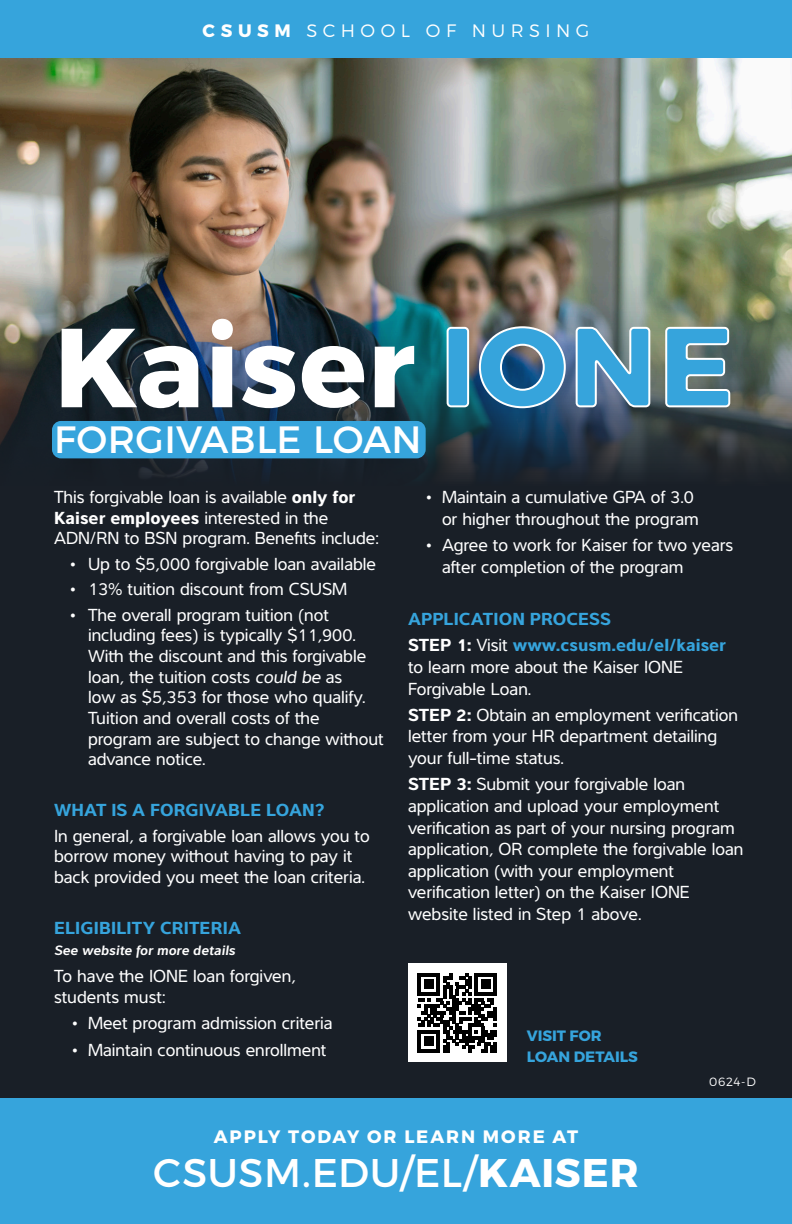
<style>
.page{position:relative;width:792px;height:1224px;background:#fff}
.page>*{position:absolute;margin:0;border:0;box-sizing:border-box;transform-origin:0 0}
.t1{font:700 112px "Montserrat";letter-spacing:.005em;color:#fff}
.t2{font:40px "Montserrat";letter-spacing:.01em;color:#fff}
.t3{font:38px "Montserrat";letter-spacing:.005em;color:#fff}
.t4{font:18px/21.6px "Interval Sans Pro";color:#fff}
.t5{font:700 18px "Interval Sans Pro";letter-spacing:.01em;color:#36a4dc}
.t6{font:700 18px "Montserrat";letter-spacing:.105em;color:#fff}
.t7{font:300 18px "Montserrat";letter-spacing:.3em;color:#fff}
.t8{font:700 15px "Montserrat";color:#36a4dc}
.t9{font:14px "Interval Sans Pro Sem Bold It";letter-spacing:.01em;color:#fff}
.t10{font:300 12px "Montserrat";color:#fff}
.s1{font-weight:700}
.s2{font-style:italic}
.s3{font-weight:700;color:#36a4dc}
</style>
<div class="page">
<div style="left:0;top:96px;width:792px;height:1033px;background:#191f27"></div>
<img style="left:0;top:58px;width:792px;height:421px">
<div style="left:0;top:1099px;width:792px;height:125px;background:#36a4dc"></div>
<div style="left:0;top:0;width:792px;height:58px;background:#36a4dc"></div>
<div style="left:52px;top:421px;width:374px;height:37px;background:#36a4dc;border-radius:9px"></div>
<img style="left:446px;top:325px;width:285px;height:84px">
<div style="left:408px;top:963px;width:99px;height:99px;background:#fff"></div>
<svg style="left:418px;top:973px;width:79px;height:79px"></svg>
<hr style="left:418px;top:1049px;width:22px;height:3px;background:#000">
<div style="left:424px;top:1036px;width:10px;height:10px;background:#000"></div>
<p class="t7" style="left:203px;top:19px;width:388px"><span class="s1">CSUSM</span> SCHOOL OF NURSING</p>
<p class="t1" style="left:54px;top:298px;width:363px">Kaiser</p>
<p class="t3" style="left:54px;top:416px;width:369px">FORGIVABLE LOAN</p>
<p class="t4" style="left:54px;top:486px;width:326px;line-height:20.6px">This forgivable loan is available <span class="s1">only for<br>Kaiser employees</span> interested in the<br>ADN/RN to BSN program. Benefits include:</p>
<p class="t4" style="left:70px;top:552px;width:308px">• Up to $5,000 forgivable loan available</p>
<p class="t4" style="left:70px;top:578px;width:279px">• 13% tuition discount from CSUSM</p>
<p class="t4" style="left:88px;top:603px;width:297px;line-height:20.6px;text-indent:-18px">• The overall program tuition (not including fees) is typically $11,900.<br>With the discount and this forgivable loan, the tuition costs <span class="s2">could be</span> as<br>low as $5,353 for those who qualify.<br>Tuition and overall costs of the program are subject to change without advance notice.</p>
<p class="t5" style="left:54px;top:796px;width:272px">WHAT IS A FORGIVABLE LOAN?</p>
<p class="t4" style="left:54px;top:824px;width:317px;line-height:20.8px">In general, a forgivable loan allows you to borrow money without having to pay it back provided you meet the loan criteria.</p>
<p class="t5" style="left:54px;top:914px;width:189px">ELIGIBILITY CRITERIA</p>
<p class="t9" style="left:54px;top:939px;width:183px">See website for more details</p>
<p class="t4" style="left:54px;top:964px;width:243px">To have the IONE loan forgiven, students must:</p>
<p class="t4" style="left:72px;top:1012px;width:262px">• Meet program admission criteria</p>
<p class="t4" style="left:72px;top:1038px;width:256px">• Maintain continuous enrollment</p>
<p class="t4" style="left:426px;top:485px;width:274px;text-align:right">• Maintain a cumulative GPA of 3.0 or higher throughout the program</p>
<p class="t4" style="left:442px;top:533px;width:293px;text-indent:-16px">• Agree to work for Kaiser for two years after completion of the program</p>
<p class="t5" style="left:408px;top:605px;width:205px">APPLICATION PROCESS</p>
<p class="t4" style="left:408px;top:634px;width:320px"><span class="s1">STEP 1:</span> Visit <span class="s3">www.csusm.edu/el/kaiser </span>to learn more about the Kaiser IONE<br>Forgivable Loan.</p>
<p class="t4" style="left:408px;top:703px;width:332px"><span class="s1">STEP 2:</span> Obtain an employment verification letter from your HR department detailing your full-time status.</p>
<p class="t4" style="left:408px;top:773px;width:337px"><span class="s1">STEP 3:</span> Submit your forgivable loan application and upload your employment verification as part of your nursing program application, OR complete the forgivable loan application (with your employment verification letter) on the Kaiser IONE website listed in Step 1 above.</p>
<p class="t8" style="left:527px;top:1027px;width:76px">VISIT FOR</p>
<p class="t8" style="left:527px;top:1047px;width:113px">LOAN DETAILS</p>
<p class="t6" style="left:214px;top:1125px;width:366px">APPLY TODAY OR LEARN MORE AT</p>
<p class="t2" style="left:153px;top:1148px;width:487px">CSUSM.EDU/EL/<span class="s1">KAISER</span></p>
<p class="t10" style="left:709px;top:1074px;width:48px">0624-D</p>
</div>
